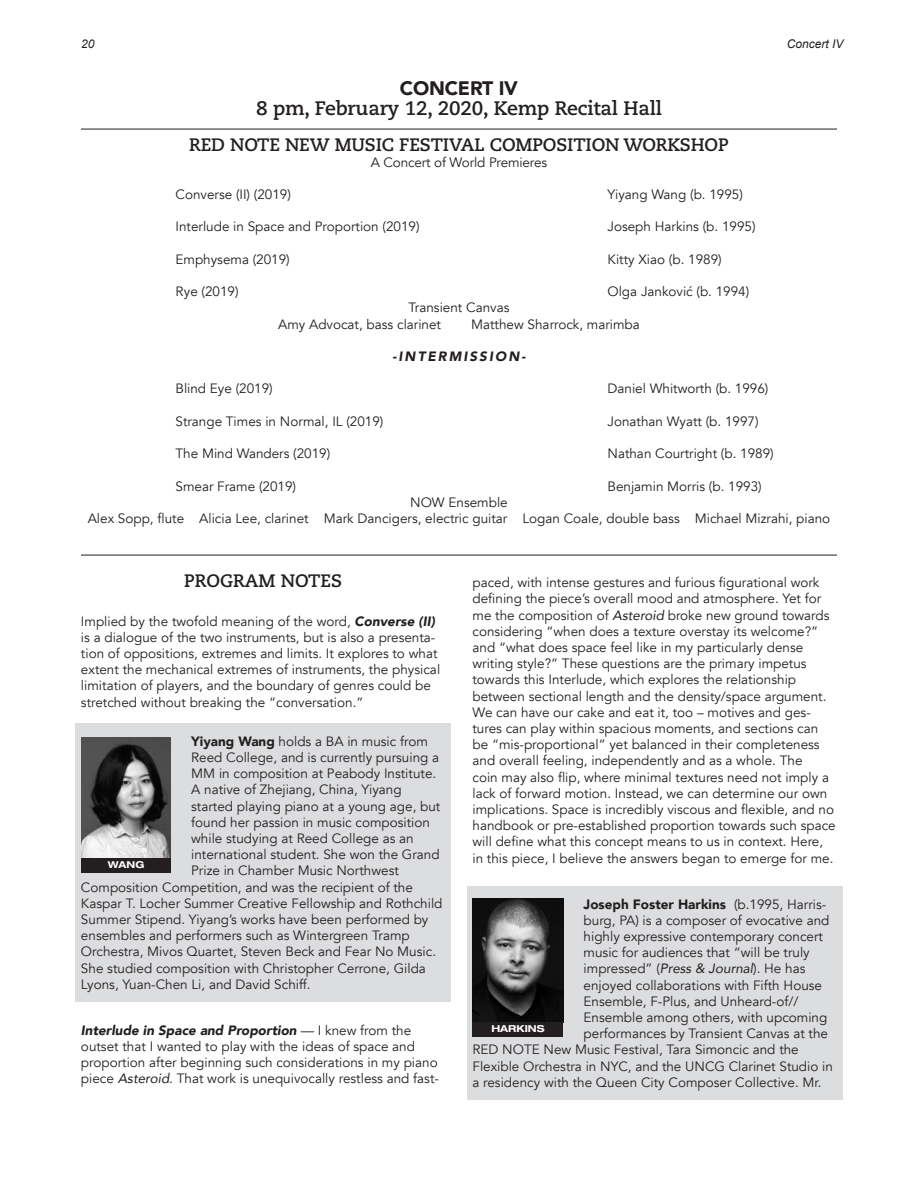
<style>
.page{position:relative;width:918px;height:1188px;background:#fff}
.page>*{position:absolute;margin:0;border:0;box-sizing:border-box;transform-origin:0 0}
.Concert_Header__Date{font:700 19.5px/19.5px "Caecilia LT Std";letter-spacing:-.01em;color:#231f20;text-align:center}
.Concert_Header__Date-2{font:700 18px "Caecilia LT Std";letter-spacing:-.01em;color:#231f20}
.Program_Notes__Heade{font:700 18px "Caecilia LT Std";color:#231f20}
.Song_notes{font:13.5px/16.2px "Avenir";color:#231f20}
.Program_Notes_Paragr{font:13.5px "Avenir";color:#231f20}
.Concert_Paragraph__S{font:13.5px "Avenir";color:#231f20}
.Concert_Paragraph__P{font:13.5px "Avenir";color:#231f20}
.Program_Notes_Paragr-2{font:900 13.5px "Avenir";color:#231f20}
.Concert_Header__Date-3{font:13.5px "Avenir";letter-spacing:-.01em;color:#231f20}
.Concert_Pargraph__In{font:italic 900 13.5px "Avenir";letter-spacing:.15em;color:#231f20}
.t1{font:italic 12px "Arial";color:#231f20}
.t2{font:700 expanded 9.6px "Helvetica Neue LT Pro";color:#fff}
.t3{font:700 expanded 9.45px "Helvetica Neue LT Pro";color:#fff}
.s1{font-family:"Avenir";font-weight:900}
.s2{font-weight:900;font-style:italic}
.s3{font-weight:900}
.s4{font-style:italic}
.s5{font-weight:400}
</style>
<div class="page">
<hr style="left:81px;top:129px;width:756px;height:1px;background:#231f20">
<hr style="left:81px;top:555px;width:756px;height:1px;background:#231f20">
<div style="left:76px;top:724px;width:375px;height:278px;background:#dcdddf"></div>
<img style="left:81px;top:738px;width:90px;height:120px">
<div style="left:81px;top:858px;width:90px;height:15px;background:#231f20"></div>
<div style="left:467px;top:886px;width:375px;height:214px;background:#dcdddf"></div>
<img style="left:472px;top:898px;width:91px;height:125px">
<div style="left:472px;top:1023px;width:91px;height:14px;background:#231f20"></div>
<p class="t1" style="left:81px;top:36px;width:15px">20</p>
<p class="t1" style="left:787px;top:36px;width:58px">Concert IV</p>
<p class="Concert_Header__Date" style="left:256px;top:79px;width:407px"><span class="s1">CONCERT IV<br></span>8 pm, February 12, 2020, Kemp Recital Hall</p>
<p class="Concert_Header__Date-2" style="left:189px;top:134px;width:541px">RED NOTE NEW MUSIC FESTIVAL COMPOSITION WORKSHOP</p>
<p class="Concert_Header__Date-3" style="left:371px;top:155px;width:178px">A Concert of World Premieres</p>
<p class="Concert_Paragraph__S" style="left:175px;top:186px;width:117px">Converse (II) (2019)</p>
<p class="Concert_Paragraph__S" style="left:607px;top:186px;width:137px">Yiyang Wang (b. 1995)</p>
<p class="Concert_Paragraph__S" style="left:175px;top:219px;width:246px">Interlude in Space and Proportion (2019)</p>
<p class="Concert_Paragraph__S" style="left:607px;top:219px;width:150px">Joseph Harkins (b. 1995)</p>
<p class="Concert_Paragraph__S" style="left:175px;top:251px;width:116px">Emphysema (2019)</p>
<p class="Concert_Paragraph__S" style="left:607px;top:251px;width:116px">Kitty Xiao (b. 1989)</p>
<p class="Concert_Paragraph__S" style="left:175px;top:284px;width:65px">Rye (2019)</p>
<p class="Concert_Paragraph__S" style="left:607px;top:284px;width:143px">Olga Janković (b. 1994)</p>
<p class="Concert_Paragraph__P" style="left:408px;top:300px;width:103px">Transient Canvas</p>
<p class="Concert_Paragraph__P" style="left:278px;top:316px;width:165px">Amy Advocat, bass clarinet</p>
<p class="Concert_Paragraph__P" style="left:471px;top:316px;width:170px">Matthew Sharrock, marimba</p>
<p class="Concert_Pargraph__In" style="left:393px;top:345px;width:135px">-INTERMISSION-</p>
<p class="Concert_Paragraph__S" style="left:175px;top:381px;width:99px">Blind Eye (2019)</p>
<p class="Concert_Paragraph__S" style="left:607px;top:381px;width:163px">Daniel Whitworth (b. 1996)</p>
<p class="Concert_Paragraph__S" style="left:175px;top:413px;width:209px">Strange Times in Normal, IL (2019)</p>
<p class="Concert_Paragraph__S" style="left:607px;top:413px;width:153px">Jonathan Wyatt (b. 1997)</p>
<p class="Concert_Paragraph__S" style="left:175px;top:446px;width:156px">The Mind Wanders (2019)</p>
<p class="Concert_Paragraph__S" style="left:607px;top:446px;width:168px">Nathan Courtright (b. 1989)</p>
<p class="Concert_Paragraph__S" style="left:175px;top:478px;width:122px">Smear Frame (2019)</p>
<p class="Concert_Paragraph__S" style="left:607px;top:478px;width:156px">Benjamin Morris (b. 1993)</p>
<p class="Concert_Paragraph__P" style="left:410px;top:494px;width:99px">NOW Ensemble</p>
<p class="Concert_Paragraph__P" style="left:88px;top:510px;width:744px">Alex Sopp, flute Alicia Lee, clarinet Mark Dancigers, electric guitar Logan Coale, double bass Michael Mizrahi, piano</p>
<p class="Program_Notes__Heade" style="left:184px;top:570px;width:160px">PROGRAM NOTES</p>
<p class="Song_notes" style="left:81px;top:613px;width:361px">Implied by the twofold meaning of the word, <span class="s2">Converse (II) </span>is a dialogue of the two instruments, but is also a presenta&shy;tion of oppositions, extremes and limits. It explores to what extent the mechanical extremes of instruments, the physical limitation of players, and the boundary of genres could be stretched without breaking the “conversation.”</p>
<p class="Program_Notes_Paragr" style="left:191px;top:733px;width:238px"><span class="s3">Yiyang Wang</span> holds a BA in music from</p>
<p class="Program_Notes_Paragr" style="left:191px;top:749px;width:250px">Reed College, and is currently pursuing a</p>
<p class="Program_Notes_Paragr" style="left:191px;top:766px;width:247px">MM in composition at Peabody Institute.</p>
<p class="Program_Notes_Paragr" style="left:191px;top:782px;width:212px">A native of Zhejiang, China, Yiyang</p>
<p class="Program_Notes_Paragr" style="left:191px;top:798px;width:251px">started playing piano at a young age, but</p>
<p class="Program_Notes_Paragr" style="left:191px;top:814px;width:240px">found her passion in music composition</p>
<p class="Program_Notes_Paragr" style="left:191px;top:830px;width:224px">while studying at Reed College as an</p>
<p class="Program_Notes_Paragr" style="left:191px;top:847px;width:250px">international student. She won the Grand</p>
<p class="Program_Notes_Paragr" style="left:191px;top:863px;width:209px">Prize in Chamber Music Northwest</p>
<p class="Program_Notes_Paragr" style="left:81px;top:879px;width:333px">Composition Competition, and was the recipient of the</p>
<p class="Program_Notes_Paragr" style="left:81px;top:895px;width:363px">Kaspar T. Locher Summer Creative Fellowship and Rothchild</p>
<p class="Program_Notes_Paragr" style="left:81px;top:911px;width:349px">Summer Stipend. Yiyang’s works have been performed by</p>
<p class="Program_Notes_Paragr" style="left:81px;top:928px;width:330px">ensembles and performers such as Wintergreen Tramp</p>
<p class="Program_Notes_Paragr" style="left:81px;top:944px;width:357px">Orchestra, Mivos Quartet, Steven Beck and Fear No Music.</p>
<p class="Program_Notes_Paragr" style="left:81px;top:960px;width:346px">She studied composition with Christopher Cerrone, Gilda</p>
<p class="Program_Notes_Paragr" style="left:81px;top:976px;width:231px">Lyons, Yuan-Chen Li, and David Schiff.</p>
<p class="Song_notes" style="left:81px;top:1022px;width:360px"><span class="s2">Interlude in Space and Proportion</span> — I knew from the outset that I wanted to play with the ideas of space and proportion after beginning such considerations in my piano piece <span class="s4">Asteroid</span>. That work is unequivocally restless and fast-</p>
<p class="t3" style="left:108px;top:859px;width:38px">WANG</p>
<p class="Song_notes" style="left:472px;top:575px;width:365px">paced, with intense gestures and furious figurational work defining the piece’s overall mood and atmosphere. Yet for me the composition of <span class="s4">Asteroid</span> broke new ground towards considering “when does a texture overstay its welcome?” and “what does space feel like in my particularly dense writing style?” These questions are the primary impetus towards this Interlude, which explores the relationship between sectional length and the density/space argument.<br>We can have our cake and eat it, too – motives and ges&shy;tures can play within spacious moments, and sections can be “mis-proportional” yet balanced in their completeness and overall feeling, independently and as a whole. The<br>coin may also flip, where minimal textures need not imply a lack of forward motion. Instead, we can determine our own implications. Space is incredibly viscous and flexible, and no handbook or pre-established proportion towards such space will define what this concept means to us in context. Here, in this piece, I believe the answers began to emerge for me.</p>
<p class="Program_Notes_Paragr-2" style="left:584px;top:892px;width:244px">Joseph Foster Harkins <span class="s5">(b.1995, Harris-</span></p>
<p class="Program_Notes_Paragr" style="left:584px;top:912px;width:247px">burg, PA) is a composer of evocative and</p>
<p class="Program_Notes_Paragr" style="left:584px;top:928px;width:241px">highly expressive contemporary concert</p>
<p class="Program_Notes_Paragr" style="left:584px;top:945px;width:228px">music for audiences that “will be truly</p>
<p class="Program_Notes_Paragr" style="left:584px;top:961px;width:223px">impressed” (<span class="s4">Press &amp; Journal</span>). He has</p>
<p class="Program_Notes_Paragr" style="left:584px;top:977px;width:240px">enjoyed collaborations with Fifth House</p>
<p class="Program_Notes_Paragr" style="left:584px;top:993px;width:216px">Ensemble, F-Plus, and Unheard-of//</p>
<p class="Program_Notes_Paragr" style="left:584px;top:1009px;width:245px">Ensemble among others, with upcoming</p>
<p class="Program_Notes_Paragr" style="left:584px;top:1026px;width:246px">performances by Transient Canvas at the</p>
<p class="Program_Notes_Paragr" style="left:472px;top:1042px;width:328px">RED NOTE New Music Festival, Tara Simoncic and the</p>
<p class="Program_Notes_Paragr" style="left:472px;top:1058px;width:362px">Flexible Orchestra in NYC, and the UNCG Clarinet Studio in</p>
<p class="Program_Notes_Paragr" style="left:472px;top:1074px;width:351px">a residency with the Queen City Composer Collective. Mr.</p>
<p class="t2" style="left:491px;top:1023px;width:55px">HARKINS</p>
</div>
